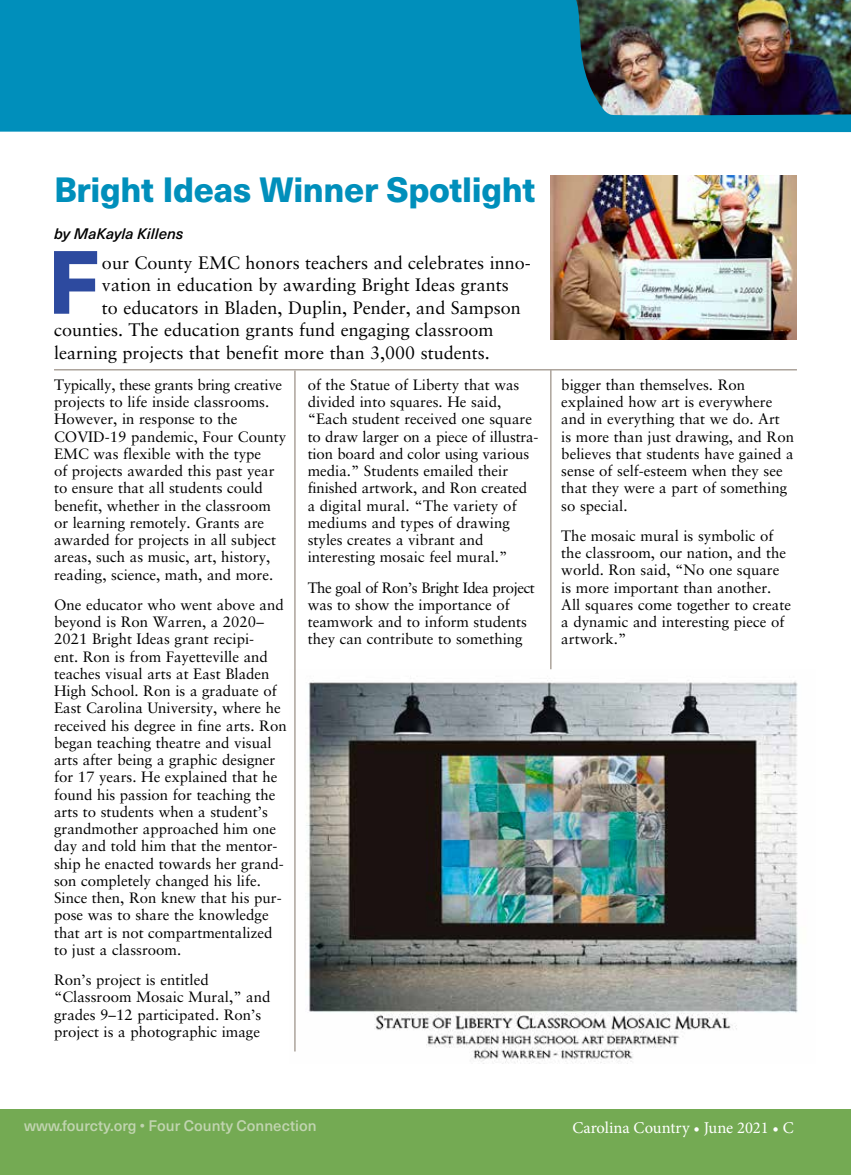
<style>
.page{position:relative;width:851px;height:1175px;background:#fff}
.page>*{position:absolute;margin:0;border:0;box-sizing:border-box;transform-origin:0 0}
.t1{font:800 87.9px "Neue Haas Unica W1 G";color:#2d4a9f}
.t2{font:800 34.5px "Neue Haas Unica W1 G";letter-spacing:-.01em;color:#008fbb}
.t3{font:18px "Sabon";color:#000}
.t4{font:16.5px "Minion Pro";color:#fff}
.t5{font:15px/17.2px "Sabon";color:#000}
.t6{font:500 15px "Neue Haas Unica W1 G";color:#c1d4b0}
.t7{font:italic 500 15px "Neue Haas Unica W1 G";color:#000}
</style>
<div class="page">
<div style="left:0;top:1109px;width:850px;height:65px;background:#74aa53"></div>
<img style="left:0;top:0;width:850px;height:132px">
<img style="left:550px;top:176px;width:246px;height:163px">
<img style="left:294px;top:669px;width:504px;height:395px">
<hr style="left:54px;top:369px;width:742px;height:1px;background:#aca39b">
<hr style="left:294px;top:370px;width:2px;height:681px;background:#aca39b">
<hr style="left:550px;top:369px;width:1px;height:300px;background:#aca39b">
<h2 class="t2" style="left:54px;top:163px;width:483px">Bright Ideas Winner Spotlight</h2>
<p class="t7" style="left:54px;top:223px;width:131px">by MaKayla Killens</p>
<h1 class="t1" style="left:47px;top:214px;width:53px">F</h1>
<p class="t3" style="left:102px;top:252px;width:430px">our County EMC honors teachers and celebrates inno-</p>
<p class="t3" style="left:102px;top:274px;width:408px">vation in education by awarding Bright Ideas grants</p>
<p class="t3" style="left:102px;top:297px;width:420px">to educators in Bladen, Duplin, Pender, and Sampson</p>
<p class="t3" style="left:54px;top:319px;width:441px">counties. The education grants fund engaging classroom</p>
<p class="t3" style="left:54px;top:342px;width:437px">learning projects that benefit more than 3,000 students.</p>
<p class="t5" style="left:54px;top:376px;width:234px">Typically, these grants bring creative projects to life inside classrooms.<br>However, in response to the COVID-19 pandemic, Four County EMC was flexible with the type<br>of projects awarded this past year to ensure that all students could benefit, whether in the classroom or learning remotely. Grants are awarded for projects in all subject areas, such as music, art, history, reading, science, math, and more.</p>
<p class="t5" style="left:54px;top:596px;width:234px">One educator who went above and beyond is Ron Warren, a 2020–<br>2021 Bright Ideas grant recipi-<br>ent. Ron is from Fayetteville and teaches visual arts at East Bladen<br>High School. Ron is a graduate of<br>East Carolina University, where he received his degree in fine arts. Ron began teaching theatre and visual arts after being a graphic designer for 17 years. He explained that he found his passion for teaching the arts to students when a student’s grandmother approached him one day and told him that the mentor&shy;ship he enacted towards her grand&shy;son completely changed his life.<br>Since then, Ron knew that his pur&shy;pose was to share the knowledge that art is not compartmentalized to just a classroom.</p>
<p class="t5" style="left:54px;top:971px;width:218px">Ron’s project is entitled “Classroom Mosaic Mural,” and grades 9–12 participated. Ron’s project is a photographic image</p>
<p class="t5" style="left:308px;top:376px;width:232px">of the Statue of Liberty that was divided into squares. He said, “Each student received one square to draw larger on a piece of illustra&shy;tion board and color using various media.” Students emailed their finished artwork, and Ron created<br>a digital mural. “The variety of mediums and types of drawing styles creates a vibrant and interesting mosaic feel mural.”</p>
<p class="t5" style="left:308px;top:578px;width:229px">The goal of Ron’s Bright Idea project was to show the importance of teamwork and to inform students they can contribute to something</p>
<p class="t5" style="left:561px;top:376px;width:234px">bigger than themselves. Ron explained how art is everywhere and in everything that we do. Art<br>is more than just drawing, and Ron believes that students have gained a sense of self-esteem when they see that they were a part of something so special.</p>
<p class="t5" style="left:561px;top:527px;width:231px">The mosaic mural is symbolic of the classroom, our nation, and the world. Ron said, “No one square is more important than another.<br>All squares come together to create a dynamic and interesting piece of artwork.”</p>
<p class="t6" style="left:24px;top:1114px;width:294px">www.fourcty.org • Four County Connection</p>
<p class="t4" style="left:572px;top:1116px;width:223px">Carolina Country • June 2021 • C</p>
</div>
